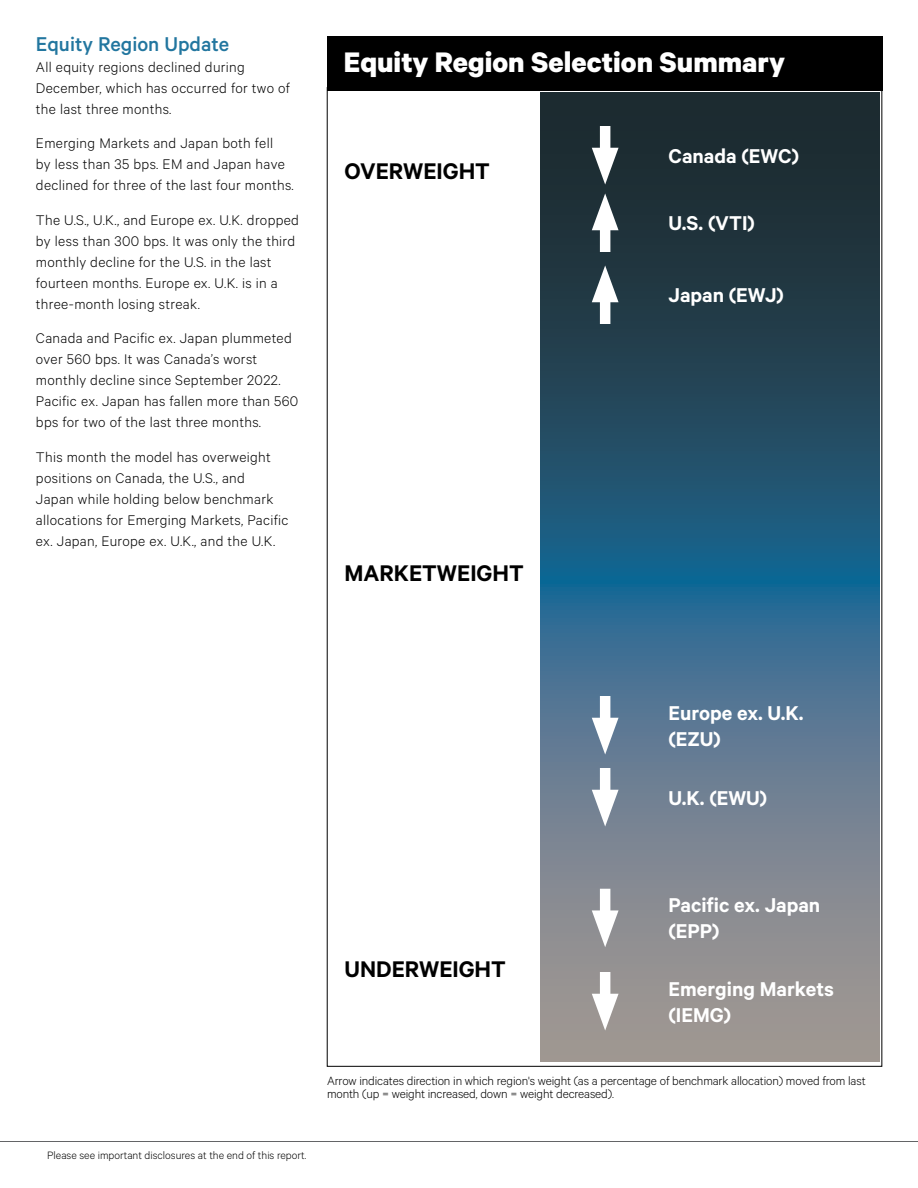
<style>
.page{position:relative;width:918px;height:1188px;background:#fff}
.page>*{position:absolute;margin:0;border:0;box-sizing:border-box;transform-origin:0 0}
.t1{font:700 31.8px "Calibre";color:#fff}
.t2{font:600 25.5px "Calibre";color:#000}
.Pa1{font:600 22.5px/26px "Calibre";color:#fff}
.Text{font:500 22.5px "Calibre";color:#22769f}
.Text-2{font:300 15.75px/21px "Calibre";letter-spacing:.02em;color:#000}
.Pa1-2{font:300 13.5px/13.5px "Calibre";letter-spacing:-.01em;color:#000}
.Pa1-3{font:300 12px "Calibre";color:#000}
</style>
<div class="page">
<hr style="left:0;top:1141px;width:918px;height:1px;background:#636466">
<svg style="left:540px;top:93px;width:339px;height:969px;background:#466173"></svg>
<div style="left:327px;top:36px;width:555px;height:54px;background:#000"></div>
<div style="left:600px;top:215px;width:10px;height:37px;background:#fff"></div>
<svg style="left:592px;top:193px;width:27px;height:37px"></svg>
<div style="left:600px;top:126px;width:10px;height:37px;background:#fff"></div>
<svg style="left:592px;top:148px;width:27px;height:37px"></svg>
<div style="left:600px;top:696px;width:10px;height:37px;background:#fff"></div>
<svg style="left:592px;top:718px;width:27px;height:37px"></svg>
<div style="left:600px;top:768px;width:10px;height:37px;background:#fff"></div>
<svg style="left:592px;top:790px;width:27px;height:37px"></svg>
<div style="left:600px;top:889px;width:10px;height:37px;background:#fff"></div>
<svg style="left:592px;top:910px;width:27px;height:37px"></svg>
<div style="left:600px;top:972px;width:10px;height:37px;background:#fff"></div>
<svg style="left:592px;top:994px;width:27px;height:37px"></svg>
<div style="left:600px;top:287px;width:10px;height:37px;background:#fff"></div>
<svg style="left:592px;top:265px;width:27px;height:37px"></svg>
<p class="Text" style="left:36px;top:30px;width:195px">Equity Region Update</p>
<p class="Text-2" style="left:36px;top:55px;width:256px">All equity regions declined during<br>December, which has occurred for two of the last three months.</p>
<p class="Text-2" style="left:36px;top:132px;width:259px">Emerging Markets and Japan both fell<br>by less than 35 bps. EM and Japan have declined for three of the last four months.</p>
<p class="Text-2" style="left:36px;top:208px;width:265px">The U.S., U.K., and Europe ex. U.K. dropped by less than 300 bps. It was only the third monthly decline for the U.S. in the last fourteen months. Europe ex. U.K. is in a three-month losing streak.</p>
<p class="Text-2" style="left:36px;top:327px;width:264px">Canada and Pacific ex. Japan plummeted over 560 bps. It was Canada’s worst monthly decline since September 2022.<br>Pacific ex. Japan has fallen more than 560 bps for two of the last three months.</p>
<p class="Text-2" style="left:36px;top:445px;width:254px">This month the model has overweight positions on Canada, the U.S., and<br>Japan while holding below benchmark allocations for Emerging Markets, Pacific ex. Japan, Europe ex. U.K., and the U.K.</p>
<h1 class="t1" style="left:344px;top:43px;width:443px">Equity Region Selection Summary</h1>
<h2 class="t2" style="left:345px;top:155px;width:147px">OVERWEIGHT</h2>
<h2 class="t2" style="left:345px;top:558px;width:181px">MARKETWEIGHT</h2>
<p class="Pa1" style="left:669px;top:142px;width:132px">Canada (EWC)</p>
<p class="Pa1" style="left:669px;top:209px;width:88px">U.S. (VTI)</p>
<p class="Pa1" style="left:669px;top:281px;width:117px">Japan (EWJ)</p>
<p class="Pa1" style="left:669px;top:699px;width:136px">Europe ex. U.K. (EZU)</p>
<p class="Pa1" style="left:669px;top:784px;width:100px">U.K. (EWU)</p>
<p class="Pa1-3" style="left:47px;top:1148px;width:261px">Please see important disclosures at the end of this report.</p>
<h2 class="t2" style="left:345px;top:953px;width:163px">UNDERWEIGHT</h2>
<p class="Pa1" style="left:669px;top:892px;width:153px">Pacific ex. Japan (EPP)</p>
<p class="Pa1" style="left:669px;top:975px;width:167px">Emerging Markets (IEMG)</p>
<p class="Pa1-2" style="left:327px;top:1073px;width:540px">Arrow indicates direction in which region's weight (as a percentage of benchmark allocation) moved from last month (up = weight increased, down = weight decreased).</p>
</div>
